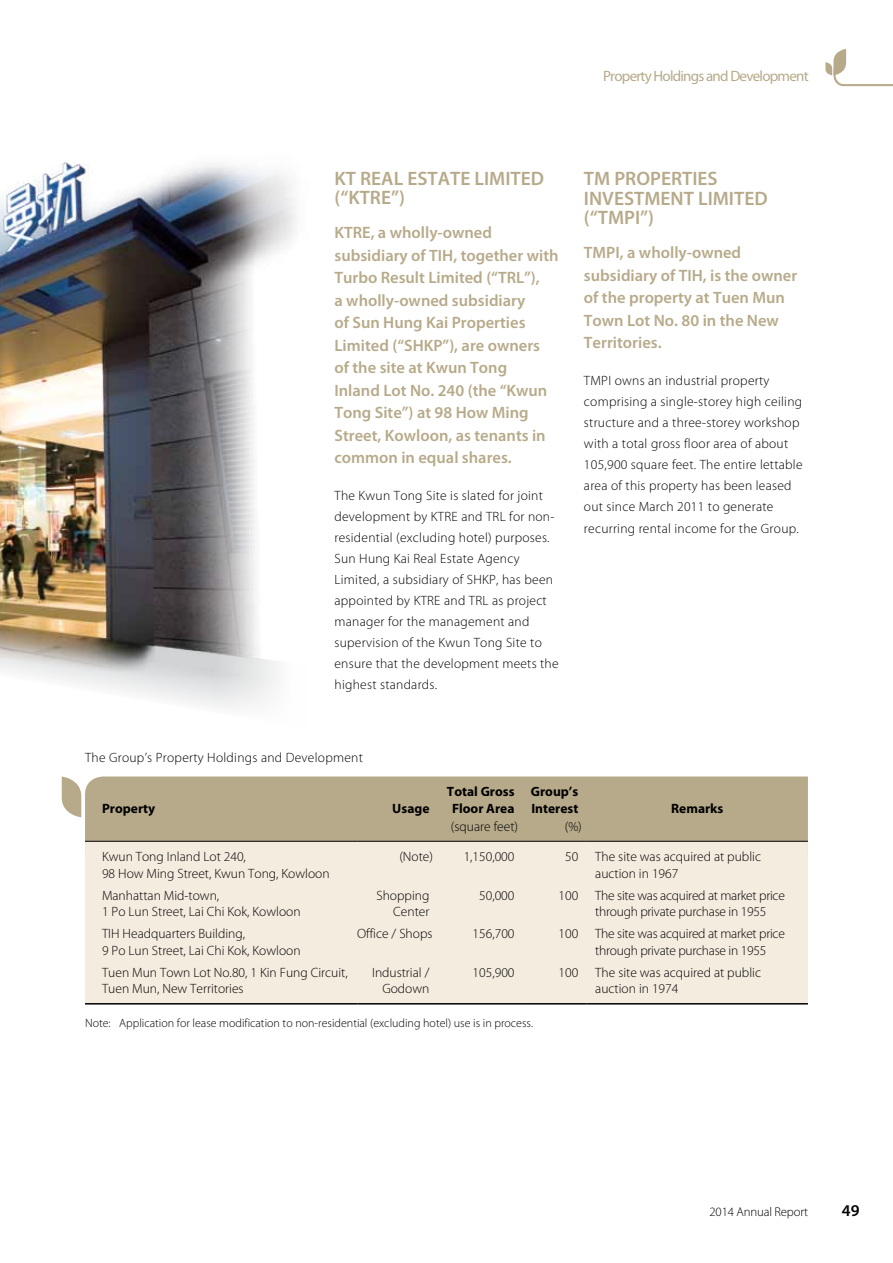
<style>
.page{position:relative;width:893px;height:1263px;background:#fff}
.page>*{position:absolute;margin:0;border:0;box-sizing:border-box;transform-origin:0 0}
.t1{font:600 19.5px/19.5px "Myriad Pro";color:#b7aa8a}
.t2{font:600 16.5px/22.5px "Myriad Pro";color:#b7aa8a}
.t3{font:600 16.5px "Myriad Pro";color:#000}
.t4{font:15px "Myriad Pro";letter-spacing:-.05em;color:#b7aa8a}
.t5{font:300 13.5px/21px "Myriad Pro";letter-spacing:.02em;color:#000}
.t6{font:300 13.5px/16.5px "Myriad Pro";color:#000}
.t7{font:300 13.5px/16.5px "Myriad Pro";letter-spacing:-.02em;color:#000}
.t8{font:700 13.5px/16.5px "Myriad Pro";color:#000;text-align:center}
.t9{font:300 12.75px "Myriad Pro";letter-spacing:-.01em;color:#000}
.t10{font:300 12px "Myriad Pro";color:#000}
</style>
<div class="page">
<svg style="left:45px;top:677px;width:233px;height:117px"></svg>
<img style="left:0;top:162px;width:297px;height:515px">
<svg style="left:62px;top:776px;width:19px;height:41px"></svg>
<div style="left:85px;top:776px;width:723px;height:65px;background:#b7aa8a"></div>
<div style="left:85px;top:842px;width:723px;height:161px;background:#f4ecdf"></div>
<hr style="left:85px;top:841px;width:272px;height:1px;background:#000">
<hr style="left:357px;top:841px;width:81px;height:1px;background:#000">
<hr style="left:438px;top:841px;width:85px;height:1px;background:#000">
<hr style="left:523px;top:841px;width:64px;height:1px;background:#000">
<hr style="left:587px;top:841px;width:221px;height:1px;background:#000">
<hr style="left:85px;top:1003px;width:272px;height:1px;background:#000">
<hr style="left:357px;top:1003px;width:81px;height:1px;background:#000">
<hr style="left:438px;top:1003px;width:85px;height:1px;background:#000">
<hr style="left:523px;top:1003px;width:64px;height:1px;background:#000">
<hr style="left:587px;top:1003px;width:221px;height:1px;background:#000">
<svg style="left:825px;top:49px;width:68px;height:37px"></svg>
<p class="t4" style="left:603px;top:67px;width:207px">Property Holdings and Development</p>
<h1 class="t1" style="left:334px;top:169px;width:48px">KT Real</h1>
<h1 class="t1" style="left:407px;top:169px;width:22px">Estate</h1>
<h1 class="t1" style="left:474px;top:169px;width:21px">Limited</h1>
<h1 class="t1" style="left:334px;top:188px;width:72px">(“KTRE”)</h1>
<p class="t2" style="left:334px;top:222px;width:226px">KTRE, a wholly-owned subsidiary of TIH, together with<br>Turbo Result Limited (“TRL”),<br>a wholly-owned subsidiary<br>of Sun Hung Kai Properties<br>Limited (“SHKP”), are owners of the site at Kwun Tong<br>Inland Lot No. 240 (the “Kwun<br>Tong Site”) at 98 How Ming<br>Street, Kowloon, as tenants in common in equal shares.</p>
<p class="t5" style="left:334px;top:485px;width:226px">The Kwun Tong Site is slated for joint development by KTRE and TRL for non&shy;residential (excluding hotel) purposes.<br>Sun Hung Kai Real Estate Agency Limited, a subsidiary of SHKP, has been appointed by KTRE and TRL as project manager for the management and supervision of the Kwun Tong Site to ensure that the development meets the highest standards.</p>
<h1 class="t1" style="left:584px;top:169px;width:53px">TM Properties<br>Investment</h1>
<h1 class="t1" style="left:698px;top:189px;width:21px">Limited</h1>
<h1 class="t1" style="left:584px;top:208px;width:72px">(“TMPI”)</h1>
<p class="t2" style="left:584px;top:242px;width:215px">TMPI, a wholly-owned subsidiary of TIH, is the owner of the property at Tuen Mun<br>Town Lot No. 80 in the New<br>Territories.</p>
<p class="t5" style="left:584px;top:371px;width:220px">TMPI owns an industrial property comprising a single-storey high ceiling structure and a three-storey workshop with a total gross floor area of about 105,900 square feet. The entire lettable area of this property has been leased out since March 2011 to generate recurring rental income for the Group.</p>
<p class="t5" style="left:85px;top:747px;width:279px">The Group’s Property Holdings and Development</p>
<p class="t8" style="left:102px;top:800px;width:55px">Property</p>
<p class="t8" style="left:392px;top:800px;width:39px">Usage</p>
<p class="t8" style="left:447px;top:784px;width:69px">Total Gross<br>Floor Area</p>
<p class="t8" style="left:531px;top:784px;width:49px;text-align:left">Group’s<br>Interest</p>
<p class="t6" style="left:451px;top:818px;width:69px">(square feet)</p>
<p class="t5" style="left:565px;top:816px;width:19px">(%)</p>
<p class="t8" style="left:671px;top:800px;width:54px">Remarks</p>
<p class="t6" style="left:102px;top:848px;width:229px">Kwun Tong Inland Lot 240,<br>98 How Ming Street, Kwun Tong, Kowloon</p>
<p class="t5" style="left:399px;top:846px;width:35px">(Note)</p>
<p class="t5" style="left:464px;top:846px;width:52px">1,150,000</p>
<p class="t5" style="left:565px;top:846px;width:15px">50</p>
<p class="t6" style="left:595px;top:848px;width:167px">The site was acquired at public auction in 1967</p>
<p class="t6" style="left:102px;top:887px;width:200px">Manhattan Mid-town,<br>1 Po Lun Street, Lai Chi Kok, Kowloon</p>
<p class="t6" style="left:376px;top:887px;width:54px;text-align:right">Shopping<br>Center</p>
<p class="t5" style="left:479px;top:885px;width:37px">50,000</p>
<p class="t5" style="left:558px;top:885px;width:21px">100</p>
<p class="t7" style="left:595px;top:887px;width:191px">The site was acquired at market price through private purchase in 1955</p>
<p class="t6" style="left:102px;top:925px;width:200px">TIH Headquarters Building,<br>9 Po Lun Street, Lai Chi Kok, Kowloon</p>
<p class="t6" style="left:357px;top:925px;width:77px">Office / Shops</p>
<p class="t5" style="left:473px;top:923px;width:43px">156,700</p>
<p class="t5" style="left:558px;top:923px;width:21px">100</p>
<p class="t7" style="left:595px;top:925px;width:191px">The site was acquired at market price through private purchase in 1955</p>
<p class="t6" style="left:102px;top:964px;width:247px">Tuen Mun Town Lot No.80, 1 Kin Fung Circuit,<br>Tuen Mun, New Territories</p>
<p class="t6" style="left:372px;top:964px;width:59px;text-align:right">Industrial /<br>Godown</p>
<p class="t5" style="left:473px;top:962px;width:43px">105,900</p>
<p class="t5" style="left:558px;top:962px;width:21px">100</p>
<p class="t6" style="left:595px;top:964px;width:167px">The site was acquired at public auction in 1974</p>
<p class="t10" style="left:85px;top:1017px;width:450px">Note: Application for lease modification to non-residential (excluding hotel) use is in process.</p>
<p class="t9" style="left:709px;top:1205px;width:100px">2014 Annual Report</p>
<p class="t3" style="left:842px;top:1201px;width:19px">49</p>
</div>
